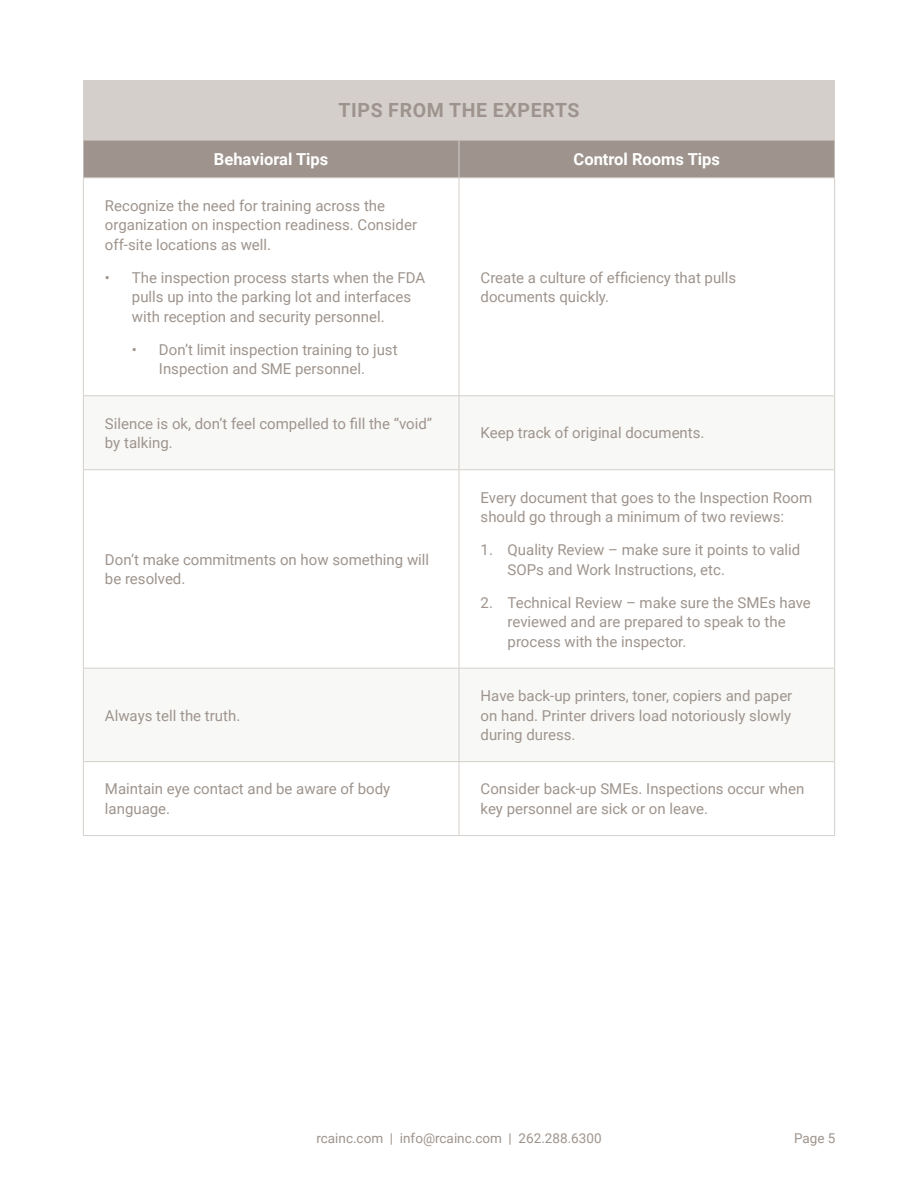
<style>
.page{position:relative;width:918px;height:1188px;background:#fff}
.page>*{position:absolute;margin:0;border:0;box-sizing:border-box;transform-origin:0 0}
.Headline__table{font:700 19.5px "Roboto";letter-spacing:.035em;color:#9e948d}
.Colum_Title__table{font:700 16.5px "Roboto";color:#fff}
.Body_Copy__table{font:15px/19.5px "Roboto";color:#9e948d}
.t1{font:13.5px "Roboto";color:#9e948d}
</style>
<div class="page">
<div style="left:83px;top:81px;width:752px;height:59px;background:#d4cfca"></div>
<div style="left:83px;top:141px;width:752px;height:36px;background:#9e948d"></div>
<svg style="left:84px;top:470px;width:750px;height:198px"></svg>
<hr style="left:459px;top:140px;width:1px;height:37px;background:#d4cfca">
<hr style="left:459px;top:178px;width:1px;height:217px;background:#d4cfca">
<hr style="left:459px;top:396px;width:1px;height:73px;background:#d4cfca">
<hr style="left:459px;top:470px;width:1px;height:198px;background:#d4cfca">
<hr style="left:459px;top:669px;width:1px;height:92px;background:#d4cfca">
<hr style="left:459px;top:762px;width:1px;height:73px;background:#d4cfca">
<hr style="left:83px;top:140px;width:376px;height:1px;background:#d4cfca">
<hr style="left:459px;top:140px;width:376px;height:1px;background:#d4cfca">
<hr style="left:83px;top:178px;width:1px;height:217px;background:#d4cfca">
<hr style="left:834px;top:178px;width:1px;height:217px;background:#d4cfca">
<hr style="left:83px;top:470px;width:1px;height:198px;background:#d4cfca">
<hr style="left:834px;top:470px;width:1px;height:198px;background:#d4cfca">
<hr style="left:83px;top:177px;width:376px;height:1px;background:#d4cfca">
<hr style="left:459px;top:177px;width:376px;height:1px;background:#d4cfca">
<hr style="left:83px;top:668px;width:376px;height:1px;background:#d4cfca">
<hr style="left:83px;top:669px;width:1px;height:92px;background:#d4cfca">
<hr style="left:459px;top:668px;width:376px;height:1px;background:#d4cfca">
<hr style="left:834px;top:669px;width:1px;height:92px;background:#d4cfca">
<hr style="left:83px;top:762px;width:1px;height:73px;background:#d4cfca">
<hr style="left:834px;top:762px;width:1px;height:73px;background:#d4cfca">
<hr style="left:83px;top:395px;width:376px;height:1px;background:#d4cfca">
<hr style="left:83px;top:396px;width:1px;height:73px;background:#d4cfca">
<hr style="left:459px;top:395px;width:376px;height:1px;background:#d4cfca">
<hr style="left:834px;top:396px;width:1px;height:73px;background:#d4cfca">
<hr style="left:83px;top:469px;width:376px;height:1px;background:#d4cfca">
<hr style="left:459px;top:469px;width:376px;height:1px;background:#d4cfca">
<hr style="left:83px;top:761px;width:376px;height:1px;background:#d4cfca">
<hr style="left:459px;top:761px;width:376px;height:1px;background:#d4cfca">
<hr style="left:83px;top:835px;width:376px;height:1px;background:#d4cfca">
<hr style="left:459px;top:835px;width:376px;height:1px;background:#d4cfca">
<p class="Headline__table" style="left:338px;top:97px;width:243px">TIPS FROM THE EXPERTS</p>
<p class="Colum_Title__table" style="left:214px;top:148px;width:116px">Behavioral Tips</p>
<p class="Colum_Title__table" style="left:574px;top:148px;width:148px">Control Rooms Tips</p>
<p class="Body_Copy__table" style="left:105px;top:195px;width:314px">Recognize the need for training across the organization on inspection readiness. Consider off-site locations as well.</p>
<p class="Body_Copy__table" style="left:132px;top:267px;width:295px;text-indent:-27px">• The inspection process starts when the FDA pulls up into the parking lot and interfaces with reception and security personnel.</p>
<p class="Body_Copy__table" style="left:132px;top:339px;width:267px;text-align:center">• Don’t limit inspection training to just<br>Inspection and SME personnel.</p>
<p class="Body_Copy__table" style="left:481px;top:267px;width:257px">Create a culture of efficiency that pulls documents quickly.</p>
<p class="Body_Copy__table" style="left:105px;top:413px;width:329px">Silence is ok, don’t feel compelled to fill the “void” by talking.</p>
<p class="Body_Copy__table" style="left:481px;top:423px;width:225px">Keep track of original documents.</p>
<p class="Body_Copy__table" style="left:105px;top:549px;width:326px">Don’t make commitments on how something will be resolved.</p>
<p class="Body_Copy__table" style="left:105px;top:705px;width:137px">Always tell the truth.</p>
<p class="Body_Copy__table" style="left:481px;top:487px;width:333px">Every document that goes to the Inspection Room should go through a minimum of two reviews:</p>
<p class="Body_Copy__table" style="left:508px;top:539px;width:294px;text-indent:-27px">1. Quality Review – make sure it points to valid<br>SOPs and Work Instructions, etc.</p>
<p class="Body_Copy__table" style="left:508px;top:592px;width:305px;text-indent:-27px">2. Technical Review – make sure the SMEs have reviewed and are prepared to speak to the process with the inspector.</p>
<p class="Body_Copy__table" style="left:481px;top:685px;width:313px;text-align:justify">Have back-up printers, toner, copiers and paper on hand. Printer drivers load notoriously slowly during duress.</p>
<p class="Body_Copy__table" style="left:105px;top:779px;width:287px">Maintain eye contact and be aware of body language.</p>
<p class="Body_Copy__table" style="left:481px;top:779px;width:325px">Consider back-up SMEs. Inspections occur when key personnel are sick or on leave.</p>
<p class="t1" style="left:316px;top:1129px;width:287px">rcainc.com | info@rcainc.com | 262.288.6300</p>
<p class="t1" style="left:794px;top:1129px;width:43px">Page 5</p>
</div>
